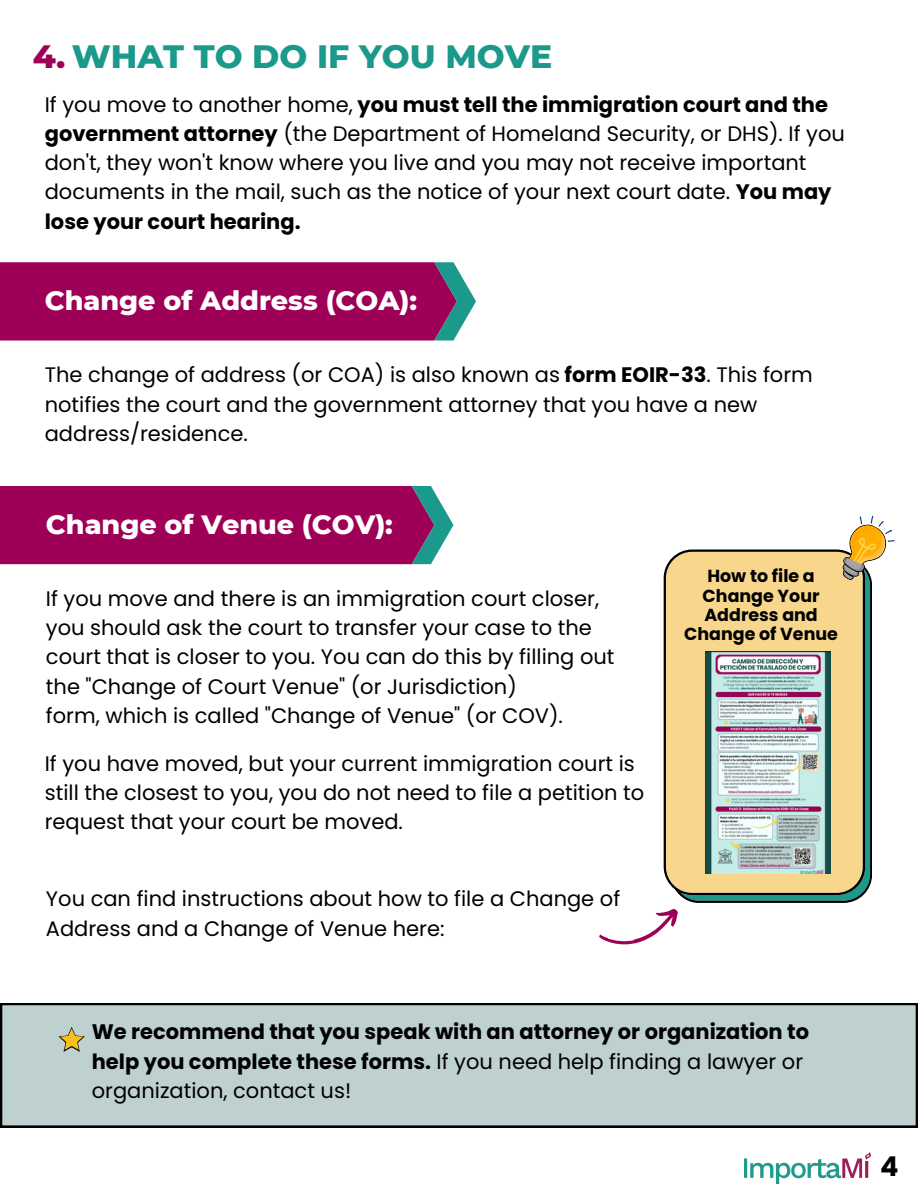
<style>
.page{position:relative;width:918px;height:1188px;background:#fff}
.page>*{position:absolute;margin:0;border:0;box-sizing:border-box;transform-origin:0 0}
.t1{font:800 33px "Montserrat";color:#1b998b}
.t2{font:700 27.3px "Poppins";color:#000}
.t3{font:800 27px "Montserrat";color:#fff}
.t4{font:21px/29.2px "Poppins";color:#000}
.t5{font:700 21px/29.2px "Poppins";color:#000}
.t6{font:700 17.4px/19.2px "Poppins";color:#000;text-align:center}
.s1{color:#9e0057}
.s2{font-weight:700}
.s3{font-weight:400}
</style>
<div class="page">
<div style="left:0;top:1003px;width:918px;height:125px;background:#bed0d0"></div>
<svg style="left:58px;top:1027px;width:27px;height:25px"></svg>
<svg style="left:0;top:262px;width:476px;height:78px;background:#9b0d5d"></svg>
<div style="left:0;top:486px;width:453px;height:78px;background:#9e0057"></div>
<svg style="left:599px;top:909px;width:79px;height:36px"></svg>
<svg style="left:664px;top:550px;width:208px;height:353px;background:#d8c384"></svg>
<svg style="left:830px;top:515px;width:65px;height:74px"></svg>
<img style="left:705px;top:652px;width:125px;height:221px">
<img style="left:744px;top:1152px;width:126px;height:32px">
<h4 class="t1" style="left:33px;top:36px;width:521px"><span class="s1">4.</span> WHAT TO DO IF YOU MOVE</h4>
<p class="t4" style="left:45px;top:90px;width:802px">If you move to another home, <span class="s2">you must tell the immigration court and the government attorney</span> (the Department of Homeland Security, or DHS). If you don't, they won't know where you live and you may not receive important documents in the mail, such as the notice of your next court date. <span class="s2">You may lose your court hearing.</span></p>
<p class="t3" style="left:45px;top:284px;width:374px">Change of Address (COA):</p>
<h4 class="t4" style="left:45px;top:360px;width:770px">The change of address (or COA) is also known as <span class="s2">form EOIR-33</span>. This form notifies the court and the government attorney that you have a new address/residence.</h4>
<p class="t3" style="left:46px;top:507px;width:348px">Change of Venue (COV):</p>
<h2 class="t4" style="left:46px;top:584px;width:570px">If you move and there is an immigration court closer, you should ask the court to transfer your case to the court that is closer to you. You can do this by filling out the "Change of Court Venue" (or Jurisdiction)<br>form, which is called "Change of Venue" (or COV).</h2>
<h3 class="t4" style="left:45px;top:749px;width:601px">If you have moved, but your current immigration court is still the closest to you, you do not need to file a petition to request that your court be moved.</h3>
<h4 class="t4" style="left:46px;top:884px;width:576px">You can find instructions about how to file a Change of<br>Address and a Change of Venue here:</h4>
<h4 class="t6" style="left:684px;top:567px;width:155px">How to file a<br>Change Your<br>Address and<br>Change of Venue</h4>
<p class="t5" style="left:92px;top:1017px;width:719px">We recommend that you speak with an attorney or organization to help you complete these forms. <span class="s3">If you need help finding a lawyer or organization, contact us!</span></p>
<h4 class="t2" style="left:880px;top:1148px;width:20px">4</h4>
</div>
